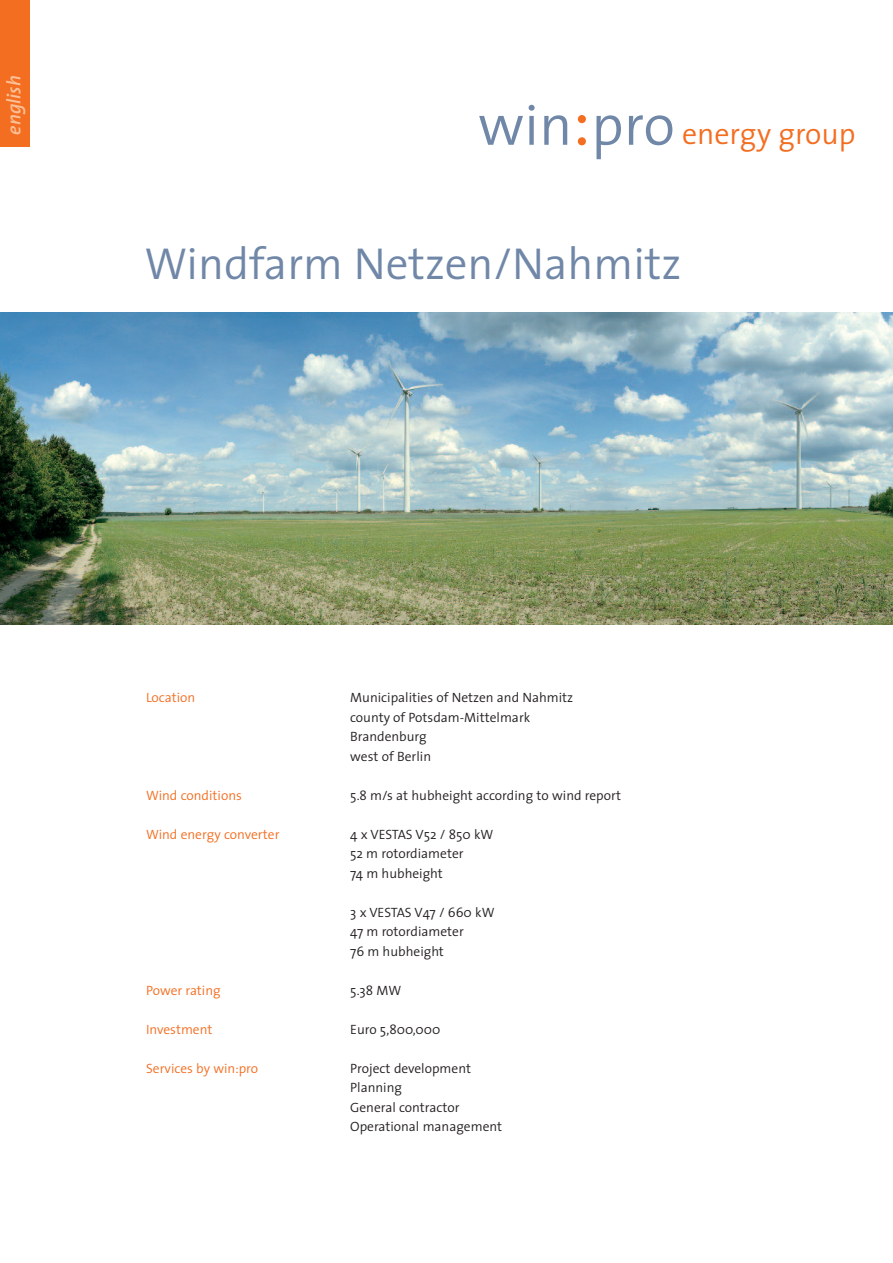
<style>
.page{position:relative;width:893px;height:1263px;background:#fff}
.page>*{position:absolute;margin:0;border:0;box-sizing:border-box;transform-origin:0 0}
.t1{font:300 45px "The Sans";color:#7087a8}
.t2{font:300 30px "The Sans";color:#f36e21}
.t3{font:italic 600 19.5px "The Sans";color:#fbc097}
.t4{font:300 13.5px/19.5px "The Sans";color:#231f20}
.t5{font:300 13.5px "The Sans";color:#f36e21}
.s1{font-size:58.05px;color:#7087a8}
.s2{font-size:75px}
</style>
<div class="page">
<div style="left:0;top:0;width:30px;height:147px;background:#f36e21"></div>
<img style="left:0;top:312px;width:893px;height:312px">
<h3 class="t3" style="left:6px;top:135px;width:61px;rotate:-90deg">english</h3>
<h2 class="t2" style="left:478px;top:124px;width:379px"><span class="s1">win</span><span class="s2">:</span><span class="s1">pro</span> energy group</h2>
<h1 class="t1" style="left:145px;top:248px;width:539px">Windfarm Netzen/Nahmitz</h1>
<p class="t5" style="left:146px;top:693px;width:51px">Location</p>
<p class="t5" style="left:146px;top:790px;width:97px">Wind conditions</p>
<p class="t5" style="left:146px;top:829px;width:135px">Wind energy converter</p>
<p class="t5" style="left:146px;top:985px;width:76px">Power rating</p>
<p class="t5" style="left:146px;top:1024px;width:68px">Investment</p>
<p class="t5" style="left:146px;top:1063px;width:114px">Services by win:pro</p>
<p class="t4" style="left:350px;top:689px;width:225px">Municipalities of Netzen and Nahmitz county of Potsdam-Mittelmark<br>Brandenburg<br>west of Berlin</p>
<p class="t4" style="left:350px;top:787px;width:272px">5.8 m/s at hubheight according to wind report</p>
<p class="t4" style="left:350px;top:826px;width:145px">4 x VESTAS V52 / 850 kW<br>52 m rotordiameter<br>74 m hubheight</p>
<p class="t4" style="left:350px;top:904px;width:146px">3 x VESTAS V47 / 660 kW<br>47 m rotordiameter<br>76 m hubheight</p>
<p class="t4" style="left:350px;top:982px;width:53px">5.38 MW</p>
<p class="t4" style="left:350px;top:1021px;width:92px">Euro 5,800,000</p>
<p class="t4" style="left:350px;top:1060px;width:153px">Project development<br>Planning<br>General contractor<br>Operational management</p>
</div>
